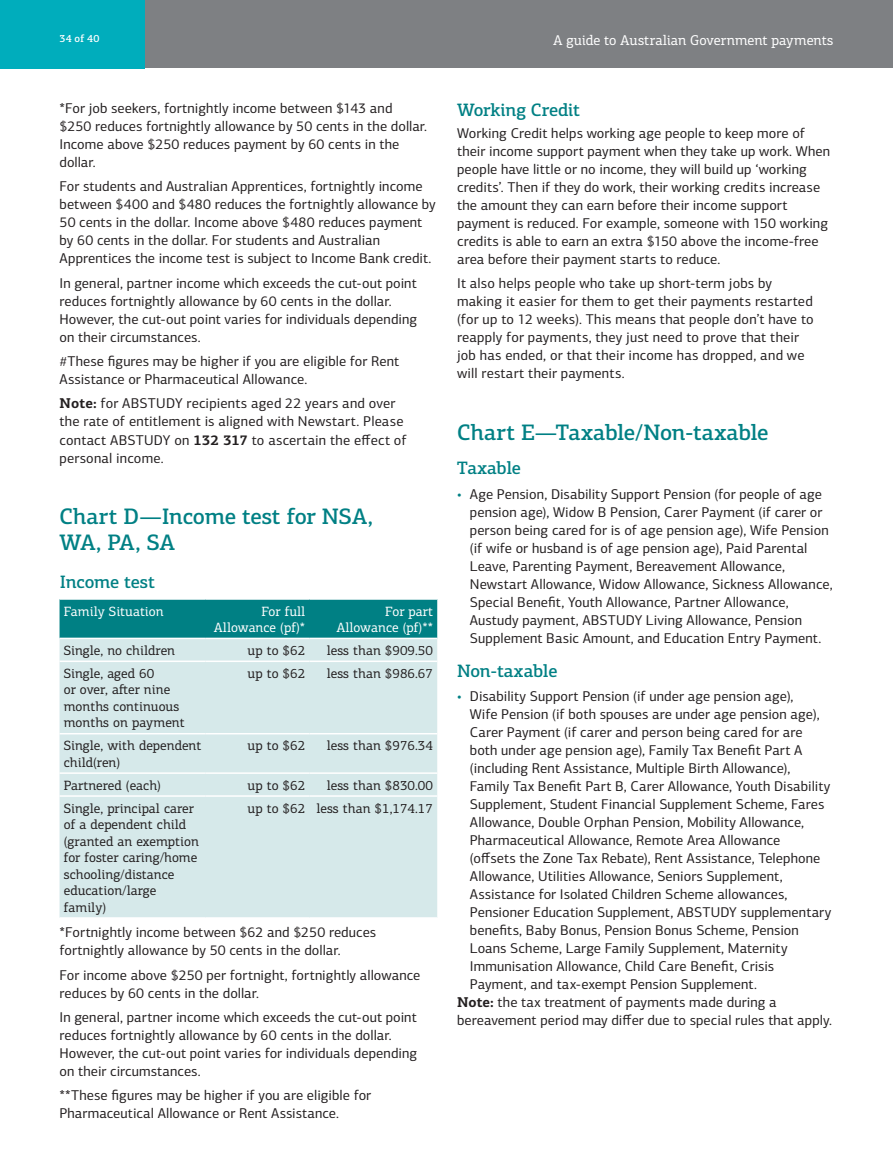
<style>
.page{position:relative;width:893px;height:1170px;background:#fff}
.page>*{position:absolute;margin:0;border:0;box-sizing:border-box;transform-origin:0 0}
.t1{font:500 22.5px/25.5px "PF Centro Slab Pro";letter-spacing:-.015em;color:#008084}
.t2{font:500 18px "PF Centro Slab Pro";letter-spacing:-.015em;color:#008084}
.t3{font:14.25px/18px "PF Centro Sans Pro";letter-spacing:.005em;color:#231f20}
.t4{font:14.25px "PF Centro Slab Pro";color:#fff}
.t5{font:13.5px/16.5px "PF Centro Slab Pro";color:#231f20}
.t6{font:13.5px/16.5px "PF Centro Slab Pro";color:#fff;text-align:right}
.t7{font:500 10.5px "PF Centro Slab Pro";color:#fff}
.s1{font-family:"PF Centro Slab Pro";font-weight:700}
.s2{color:#008084}
</style>
<div class="page">
<div style="left:0;top:0;width:893px;height:68px;background:#7e8083"></div>
<div style="left:0;top:0;width:145px;height:68px;background:#00adbc"></div>
<div style="left:60px;top:599px;width:377px;height:38px;background:#008084"></div>
<div style="left:60px;top:639px;width:377px;height:278px;background:#d6e9ea"></div>
<hr style="left:60px;top:660px;width:146px;height:2px;background:#fff">
<hr style="left:206px;top:660px;width:103px;height:2px;background:#fff">
<hr style="left:309px;top:660px;width:128px;height:2px;background:#fff">
<hr style="left:60px;top:733px;width:146px;height:1px;background:#fff">
<hr style="left:206px;top:733px;width:103px;height:1px;background:#fff">
<hr style="left:309px;top:733px;width:128px;height:1px;background:#fff">
<hr style="left:60px;top:772px;width:146px;height:1px;background:#fff">
<hr style="left:206px;top:772px;width:103px;height:1px;background:#fff">
<hr style="left:309px;top:772px;width:128px;height:1px;background:#fff">
<hr style="left:60px;top:795px;width:146px;height:1px;background:#fff">
<hr style="left:206px;top:795px;width:103px;height:1px;background:#fff">
<hr style="left:309px;top:795px;width:128px;height:1px;background:#fff">
<p class="t7" style="left:60px;top:32px;width:42px">34 of 40</p>
<p class="t4" style="left:553px;top:31px;width:282px">A guide to Australian Government payments</p>
<p class="t3" style="left:60px;top:99px;width:369px">*For job seekers, fortnightly income between $143 and $250 reduces fortnightly allowance by 50 cents in the dollar.<br>Income above $250 reduces payment by 60 cents in the dollar.</p>
<p class="t3" style="left:60px;top:177px;width:378px">For students and Australian Apprentices, fortnightly income between $400 and $480 reduces the fortnightly allowance by 50 cents in the dollar. Income above $480 reduces payment by 60 cents in the dollar. For students and Australian Apprentices the income test is subject to Income Bank credit.</p>
<p class="t3" style="left:60px;top:274px;width:359px">In general, partner income which exceeds the cut-out point reduces fortnightly allowance by 60 cents in the dollar.<br>However, the cut-out point varies for individuals depending on their circumstances.</p>
<p class="t3" style="left:60px;top:352px;width:341px">#These figures may be higher if you are eligible for Rent<br>Assistance or Pharmaceutical Allowance.</p>
<p class="t3" style="left:60px;top:394px;width:349px"><span class="s1">Note:</span> for ABSTUDY recipients aged 22 years and over the rate of entitlement is aligned with Newstart. Please contact ABSTUDY on <span class="s1">132 317</span> to ascertain the effect of personal income.</p>
<h1 class="t1" style="left:60px;top:503px;width:315px">Chart D—Income test for NSA,<br>WA, PA, SA</h1>
<p class="t2" style="left:60px;top:570px;width:97px">Income test</p>
<p class="t6" style="left:64px;top:602px;width:101px">Family Situation</p>
<p class="t6" style="left:214px;top:602px;width:93px">For full<br>Allowance (pf)*</p>
<p class="t6" style="left:336px;top:602px;width:98px">For part<br>Allowance (pf)**</p>
<p class="t5" style="left:64px;top:642px;width:113px">Single, no children</p>
<p class="t5" style="left:248px;top:642px;width:59px">up to $62</p>
<p class="t5" style="left:327px;top:642px;width:108px">less than $909.50</p>
<p class="t5" style="left:64px;top:664px;width:123px">Single, aged 60<br>or over, after nine months continuous months on payment</p>
<p class="t5" style="left:248px;top:664px;width:59px">up to $62</p>
<p class="t5" style="left:327px;top:664px;width:108px">less than $986.67</p>
<p class="t5" style="left:64px;top:737px;width:139px">Single, with dependent child(ren)</p>
<p class="t5" style="left:248px;top:737px;width:59px">up to $62</p>
<p class="t5" style="left:327px;top:737px;width:108px">less than $976.34</p>
<p class="t5" style="left:64px;top:776px;width:99px">Partnered (each)</p>
<p class="t5" style="left:248px;top:776px;width:59px">up to $62</p>
<p class="t5" style="left:327px;top:776px;width:108px">less than $830.00</p>
<p class="t5" style="left:64px;top:799px;width:137px">Single, principal carer of a dependent child (granted an exemption for foster caring/home schooling/distance education/large family)</p>
<p class="t5" style="left:248px;top:799px;width:187px">up to $62 less than $1,174.17</p>
<p class="t3" style="left:60px;top:923px;width:318px">*Fortnightly income between $62 and $250 reduces fortnightly allowance by 50 cents in the dollar.</p>
<p class="t3" style="left:60px;top:965px;width:362px">For income above $250 per fortnight, fortnightly allowance reduces by 60 cents in the dollar.</p>
<p class="t3" style="left:60px;top:1007px;width:359px">In general, partner income which exceeds the cut-out point reduces fortnightly allowance by 60 cents in the dollar.<br>However, the cut-out point varies for individuals depending on their circumstances.</p>
<p class="t3" style="left:60px;top:1086px;width:313px">**These figures may be higher if you are eligible for<br>Pharmaceutical Allowance or Rent Assistance.</p>
<p class="t2" style="left:457px;top:98px;width:124px">Working Credit</p>
<p class="t3" style="left:457px;top:124px;width:375px">Working Credit helps working age people to keep more of their income support payment when they take up work. When people have little or no income, they will build up ‘working credits’. Then if they do work, their working credits increase the amount they can earn before their income support payment is reduced. For example, someone with 150 working credits is able to earn an extra $150 above the income-free area before their payment starts to reduce.</p>
<p class="t3" style="left:457px;top:274px;width:358px">It also helps people who take up short-term jobs by making it easier for them to get their payments restarted (for up to 12 weeks). This means that people don’t have to reapply for payments, they just need to prove that their job has ended, or that their income has dropped, and we will restart their payments.</p>
<h1 class="t1" style="left:457px;top:419px;width:313px">Chart E—Taxable/Non-taxable</h1>
<p class="t2" style="left:457px;top:456px;width:65px">Taxable</p>
<p class="t3" style="left:470px;top:484px;width:364px;text-indent:-13px"><span class="s2">•</span> Age Pension, Disability Support Pension (for people of age pension age), Widow B Pension, Carer Payment (if carer or person being cared for is of age pension age), Wife Pension (if wife or husband is of age pension age), Paid Parental Leave, Parenting Payment, Bereavement Allowance, Newstart Allowance, Widow Allowance, Sickness Allowance, Special Benefit, Youth Allowance, Partner Allowance, Austudy payment, ABSTUDY Living Allowance, Pension Supplement Basic Amount, and Education Entry Payment.</p>
<p class="t2" style="left:457px;top:659px;width:102px">Non-taxable</p>
<p class="t3" style="left:457px;top:687px;width:338px"><span class="s2">•</span> Disability Support Pension (if under age pension age),</p>
<p class="t3" style="left:470px;top:705px;width:351px">Wife Pension (if both spouses are under age pension age),</p>
<p class="t3" style="left:470px;top:723px;width:334px">Carer Payment (if carer and person being cared for are</p>
<p class="t3" style="left:470px;top:741px;width:334px">both under age pension age), Family Tax Benefit Part A</p>
<p class="t3" style="left:470px;top:759px;width:322px">(including Rent Assistance, Multiple Birth Allowance),</p>
<p class="t3" style="left:470px;top:777px;width:362px">Family Tax Benefit Part B, Carer Allowance, Youth Disability</p>
<p class="t3" style="left:470px;top:795px;width:356px">Supplement, Student Financial Supplement Scheme, Fares</p>
<p class="t3" style="left:470px;top:813px;width:336px">Allowance, Double Orphan Pension, Mobility Allowance,</p>
<p class="t3" style="left:470px;top:831px;width:312px">Pharmaceutical Allowance, Remote Area Allowance</p>
<p class="t3" style="left:470px;top:849px;width:352px">(offsets the Zone Tax Rebate), Rent Assistance, Telephone</p>
<p class="t3" style="left:470px;top:867px;width:314px">Allowance, Utilities Allowance, Seniors Supplement,</p>
<p class="t3" style="left:470px;top:885px;width:319px">Assistance for Isolated Children Scheme allowances,</p>
<p class="t3" style="left:470px;top:903px;width:363px">Pensioner Education Supplement, ABSTUDY supplementary</p>
<p class="t3" style="left:470px;top:921px;width:330px">benefits, Baby Bonus, Pension Bonus Scheme, Pension</p>
<p class="t3" style="left:470px;top:939px;width:319px">Loans Scheme, Large Family Supplement, Maternity</p>
<p class="t3" style="left:470px;top:957px;width:306px">Immunisation Allowance, Child Care Benefit, Crisis</p>
<p class="t3" style="left:470px;top:975px;width:289px">Payment, and tax-exempt Pension Supplement.</p>
<p class="t3" style="left:457px;top:993px;width:321px"><span class="s1">Note:</span> the tax treatment of payments made during a</p>
<p class="t3" style="left:457px;top:1011px;width:377px">bereavement period may differ due to special rules that apply.</p>
</div>
